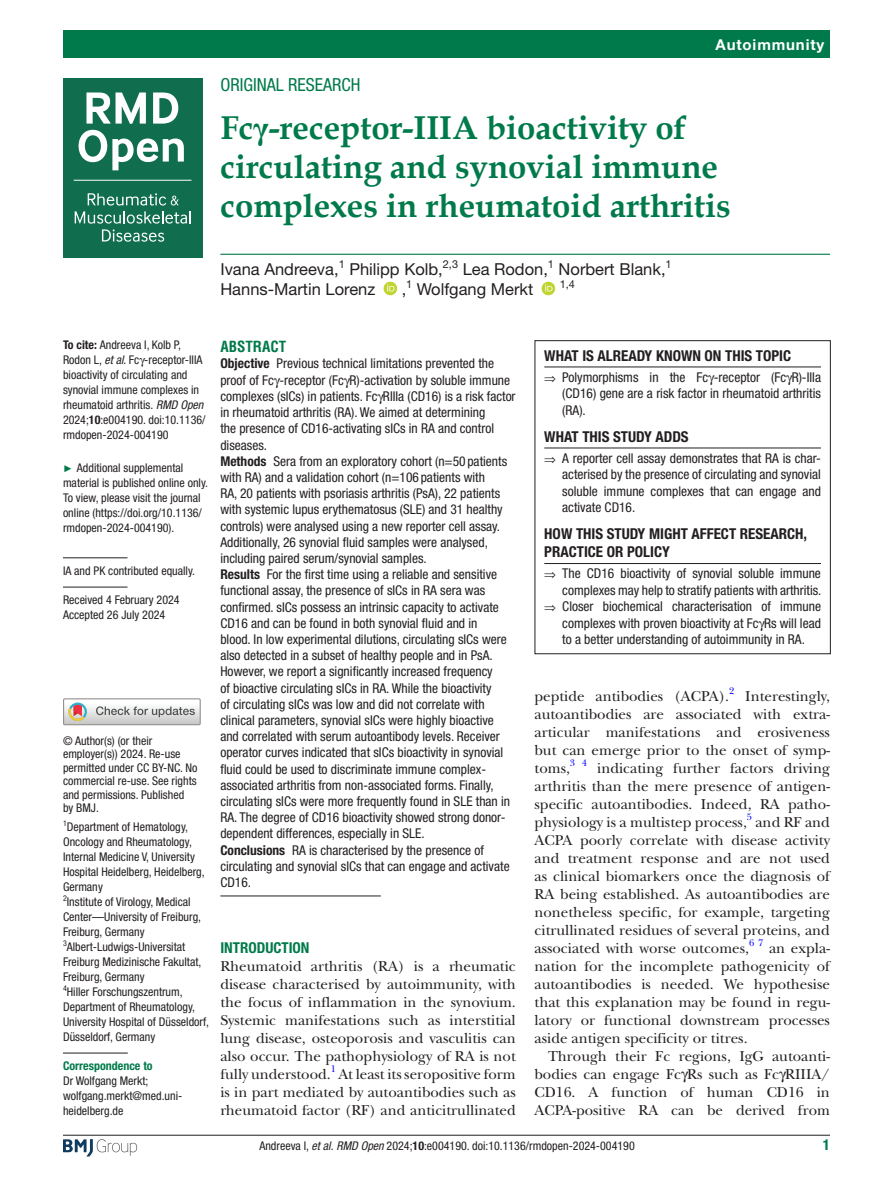
<style>
.page{position:relative;width:893px;height:1191px;background:#fff}
.page>*{position:absolute;margin:0;border:0;box-sizing:border-box;transform-origin:0 0}
.t1{font:700 33px/39px "Book Antiqua";color:#007a4b}
.t2{font:condensed 18px "Helvetica Neue LT Std";color:#007a4b}
.t3{font:16.5px "Helvetica Neue LT Std";color:#231f20}
.t4{font:15px/18px "New Baskerville";color:#231f20;text-align:justify}
.t5{font:700 condensed 15px/18px "Helvetica Neue LT Std";color:#231f20}
.t6{font:700 condensed 15px "Helvetica Neue LT Std";color:#007a4b}
.t7{font:700 15px "Helvetica Neue LT Std";letter-spacing:.055em;color:#fff}
.t8{font:700 condensed 15px "Helvetica";color:#007a4b}
.t9{font:condensed 13.5px/16.2px "Helvetica Neue LT Std";color:#231f20;text-align:justify}
.t10{font:condensed 12px/15px "Helvetica Neue LT Std";color:#231f20}
.t11{font:700 condensed 12px "Helvetica Neue LT Std";color:#007a4b}
.t12{font:10.95px "Helvetica Neue LT Std";color:#231f20}
.t13{font:9.9px "New Baskerville";color:#00f}
.t14{font:condensed 7.95px "Helvetica Neue LT Std";color:#231f20}
.s1{font-family:"Times New Roman"}
.s2{font-weight:700}
.s3{font-style:italic}
.s4{font-family:"Arial";font-stretch:normal;font-size:9.75px;color:#007a4b}
</style>
<div class="page">
<hr style="left:63px;top:1134px;width:767px;height:1px;background:#231f20">
<svg style="left:63px;top:1139px;width:74px;height:17px"></svg>
<hr style="left:220px;top:254px;width:610px;height:1px;background:#007a4b">
<svg style="left:384px;top:282px;width:13px;height:13px"></svg>
<svg style="left:542px;top:282px;width:13px;height:13px"></svg>
<hr style="left:63px;top:557px;width:65px;height:1px;background:#231f20">
<hr style="left:63px;top:586px;width:65px;height:1px;background:#231f20">
<hr style="left:63px;top:1052px;width:65px;height:1px;background:#231f20">
<div style="left:63px;top:698px;width:138px;height:27px;border:1px solid #969090"></div>
<svg style="left:64px;top:699px;width:136px;height:25px"></svg>
<div style="left:63px;top:78px;width:139px;height:179px;background:#106d4e"></div>
<svg style="left:86px;top:92px;width:60px;height:32px"></svg>
<svg style="left:153px;top:92px;width:25px;height:32px"></svg>
<svg style="left:79px;top:130px;width:105px;height:40px"></svg>
<hr style="left:74px;top:180px;width:117px;height:1px;background:#fff">
<svg style="left:88px;top:193px;width:91px;height:12px"></svg>
<svg style="left:75px;top:211px;width:116px;height:31px"></svg>
<div style="left:63px;top:31px;width:767px;height:27px;background:#007a4b"></div>
<hr style="left:220px;top:895px;width:161px;height:1px;background:#231f20">
<hr style="left:544px;top:367px;width:277px;height:1px;background:#231f20">
<hr style="left:544px;top:448px;width:277px;height:1px;background:#231f20">
<hr style="left:544px;top:563px;width:277px;height:1px;background:#231f20">
<div style="left:535px;top:340px;width:296px;height:314px;border:1px solid #231f20"></div>
<p class="t7" style="left:716px;top:35px;width:110px">Autoimmunity</p>
<h2 class="t2" style="left:220px;top:74px;width:142px">ORIGINAL RESEARCH</h2>
<h1 class="t1" style="left:220px;top:108px;width:512px">Fc<span class="s1">γ</span>-receptor-IIIA bioactivity of circulating and synovial immune complexes in rheumatoid arthritis</h1>
<p class="t3" style="left:220px;top:260px;width:120px">Ivana Andreeva,</p>
<p class="t12" style="left:339px;top:258px;width:8px">1</p>
<p class="t3" style="left:349px;top:260px;width:95px">Philipp Kolb,</p>
<p class="t12" style="left:443px;top:258px;width:17px">2,3</p>
<p class="t3" style="left:463px;top:260px;width:87px">Lea Rodon,</p>
<p class="t12" style="left:548px;top:258px;width:8px">1</p>
<p class="t3" style="left:559px;top:260px;width:108px">Norbert Blank,</p>
<p class="t12" style="left:666px;top:258px;width:8px">1</p>
<p class="t3" style="left:220px;top:279px;width:156px">Hanns-Martin Lorenz</p>
<p class="t3" style="left:402px;top:279px;width:133px">,<sup>1</sup> Wolfgang Merkt</p>
<p class="t12" style="left:560px;top:277px;width:17px">1,4</p>
<p class="t10" style="left:63px;top:337px;width:144px"><span class="s2">To cite:</span> Andreeva I, Kolb P,<br>Rodon L, <span class="s3">et al</span>. Fc -receptor-IIIA bioactivity of circulating and synovial immune complexes in rheumatoid arthritis. <span class="s3">RMD Open<br></span>2024;<span class="s2">10</span>:e004190. doi:10.1136/ rmdopen-2024-004190</p>
<p class="t10" style="left:63px;top:460px;width:147px"><span class="s4">►</span> Additional supplemental material is published online only.<br>To view, please visit the journal online (https://doi.org/10.1136/ rmdopen-2024-004190).</p>
<p class="t10" style="left:63px;top:563px;width:134px">IA and PK contributed equally.</p>
<p class="t10" style="left:63px;top:592px;width:118px">Received 4 February 2024<br>Accepted 26 July 2024</p>
<p class="t10" style="left:63px;top:733px;width:136px;line-height:13.5px">© Author(s) (or their employer(s)) 2024. Re-use permitted under CC BY-NC. No commercial re-use. See rights and permissions. Published by BMJ.</p>
<p class="t14" style="left:63px;top:818px;width:5px">1</p>
<p class="t10" style="left:63px;top:819px;width:143px;text-indent:4px">Department of Hematology,<br>Oncology and Rheumatology,<br>Internal Medicine V, University<br>Hospital Heidelberg, Heidelberg,<br>Germany</p>
<p class="t14" style="left:63px;top:893px;width:5px">2</p>
<p class="t10" style="left:63px;top:894px;width:140px;text-indent:4px">Institute of Virology, Medical<br>Center—University of Freiburg,<br>Freiburg, Germany</p>
<p class="t14" style="left:63px;top:938px;width:5px">3</p>
<p class="t10" style="left:63px;top:939px;width:140px;text-indent:4px">Albert-Ludwigs-Universitat<br>Freiburg Medizinische Fakultat,<br>Freiburg, Germany</p>
<p class="t14" style="left:63px;top:983px;width:5px">4</p>
<p class="t10" style="left:63px;top:984px;width:148px;text-indent:4px">Hiller Forschungszentrum,<br>Department of Rheumatology,<br>University Hospital of Düsseldorf,<br>Düsseldorf, Germany</p>
<p class="t11" style="left:63px;top:1058px;width:91px">Correspondence to</p>
<p class="t10" style="left:63px;top:1073px;width:121px">Dr Wolfgang Merkt; wolfgang.merkt@med.uni&shy;heidelberg.de</p>
<p class="t8" style="left:220px;top:337px;width:67px">ABSTRACT</p>
<p class="t9" style="left:220px;top:355px;width:297px;text-align:left"><span class="s2">Objective</span> Previous technical limitations prevented the proof of Fc -receptor (Fc R)-activation by soluble immune complexes (sICs) in patients. Fc RIIIa (CD16) is a risk factor in rheumatoid arthritis (RA). We aimed at determining<br>the presence of CD16-activating sICs in RA and control diseases.<br><span class="s2">Methods</span> Sera from an exploratory cohort (n=50 patients with RA) and a validation cohort (n=106 patients with<br>RA, 20 patients with psoriasis arthritis (PsA), 22 patients with systemic lupus erythematosus (SLE) and 31 healthy controls) were analysed using a new reporter cell assay.<br>Additionally, 26 synovial fluid samples were analysed, including paired serum/synovial samples.<br><span class="s2">Results</span> For the first time using a reliable and sensitive functional assay, the presence of sICs in RA sera was confirmed. sICs possess an intrinsic capacity to activate CD16 and can be found in both synovial fluid and in<br>blood. In low experimental dilutions, circulating sICs were also detected in a subset of healthy people and in PsA.<br>However, we report a significantly increased frequency<br>of bioactive circulating sICs in RA. While the bioactivity<br>of circulating sICs was low and did not correlate with clinical parameters, synovial sICs were highly bioactive and correlated with serum autoantibody levels. Receiver operator curves indicated that sICs bioactivity in synovial fluid could be used to discriminate immune complex&shy;associated arthritis from non-associated forms. Finally, circulating sICs were more frequently found in SLE than in RA. The degree of CD16 bioactivity showed strong donor&shy;dependent differences, especially in SLE.<br><span class="s2">Conclusions</span> RA is characterised by the presence of circulating and synovial sICs that can engage and activate CD16.</p>
<p class="t6" style="left:220px;top:938px;width:91px">INTRODUCTION</p>
<p class="t4" style="left:220px;top:957px;width:297px">Rheumatoid arthritis (RA) is a rheumatic disease characterised by autoimmunity, with the focus of inflammation in the synovium.<br>Systemic manifestations such as interstitial lung disease, osteoporosis and vasculitis can also occur. The pathophysiology of RA is not fully understood.</p>
<p class="t13" style="left:331px;top:1063px;width:7px">1</p>
<p class="t4" style="left:220px;top:1065px;width:297px;text-indent:118px">At least its seropositive form is in part mediated by autoantibodies such as rheumatoid factor (RF) and anticitrullinated</p>
<p class="t5" style="left:544px;top:346px;width:248px">WHAT IS ALREADY KNOWN ON THIS TOPIC</p>
<p class="t9" style="left:562px;top:369px;width:260px;text-indent:-18px">⇒ Polymorphisms in the Fc -receptor (Fc R)-IIIa (CD16) gene are a risk factor in rheumatoid arthritis (RA).</p>
<p class="t5" style="left:544px;top:427px;width:146px">WHAT THIS STUDY ADDS</p>
<p class="t9" style="left:562px;top:450px;width:260px;text-indent:-18px">⇒ A reporter cell assay demonstrates that RA is char&shy;acterised by the presence of circulating and synovial soluble immune complexes that can engage and activate CD16.</p>
<p class="t5" style="left:544px;top:525px;width:264px">HOW THIS STUDY MIGHT AFFECT RESEARCH,<br>PRACTICE OR POLICY</p>
<p class="t9" style="left:544px;top:565px;width:278px">⇒ The CD16 bioactivity of synovial soluble immune</p>
<p class="t9" style="left:562px;top:582px;width:261px">complexes may help to stratify patients with arthritis.</p>
<p class="t9" style="left:544px;top:598px;width:278px">⇒ Closer biochemical characterisation of immune</p>
<p class="t9" style="left:562px;top:615px;width:260px">complexes with proven bioactivity at Fc Rs will lead</p>
<p class="t9" style="left:562px;top:631px;width:244px">to a better understanding of autoimmunity in RA.</p>
<p class="t4" style="left:535px;top:687px;width:201px">peptide antibodies (ACPA).<sup>2</sup></p>
<p class="t4" style="left:535px;top:687px;width:297px;text-indent:211px">Interestingly, autoantibodies are associated with extra&shy;articular manifestations and erosiveness but can emerge prior to the onset of symp&shy;toms,</p>
<p class="t13" style="left:570px;top:757px;width:19px">3 4</p>
<p class="t4" style="left:535px;top:759px;width:297px;text-indent:63px">indicating further factors driving arthritis than the mere presence of antigen&shy;specific autoantibodies. Indeed, RA patho&shy;physiology is a multistep process,<sup>5</sup> and RF and ACPA poorly correlate with disease activity and treatment response and are not used as clinical biomarkers once the diagnosis of RA being established. As autoantibodies are nonetheless specific, for example, targeting citrullinated residues of several proteins, and associated with worse outcomes,</p>
<p class="t13" style="left:749px;top:937px;width:16px">6 7</p>
<p class="t4" style="left:535px;top:939px;width:297px;text-indent:234px">an expla&shy;nation for the incomplete pathogenicity of autoantibodies is needed. We hypothesise that this explanation may be found in regu&shy;latory or functional downstream processes aside antigen specificity or titres.</p>
<p class="t4" style="left:535px;top:1047px;width:297px;text-indent:14px">Through their Fc regions, IgG autoanti&shy;bodies can engage Fc Rs such as Fc RIIIA/ CD16. A function of human CD16 in ACPA-positive RA can be derived from</p>
<p class="t10" style="left:259px;top:1138px;width:377px">Andreeva I, <span class="s3">et al</span>. <span class="s3">RMD Open</span> 2024;<span class="s2">10</span>:e004190. doi:10.1136/rmdopen-2024-004190</p>
<p class="t6" style="left:823px;top:1135px;width:9px">1</p>
</div>
